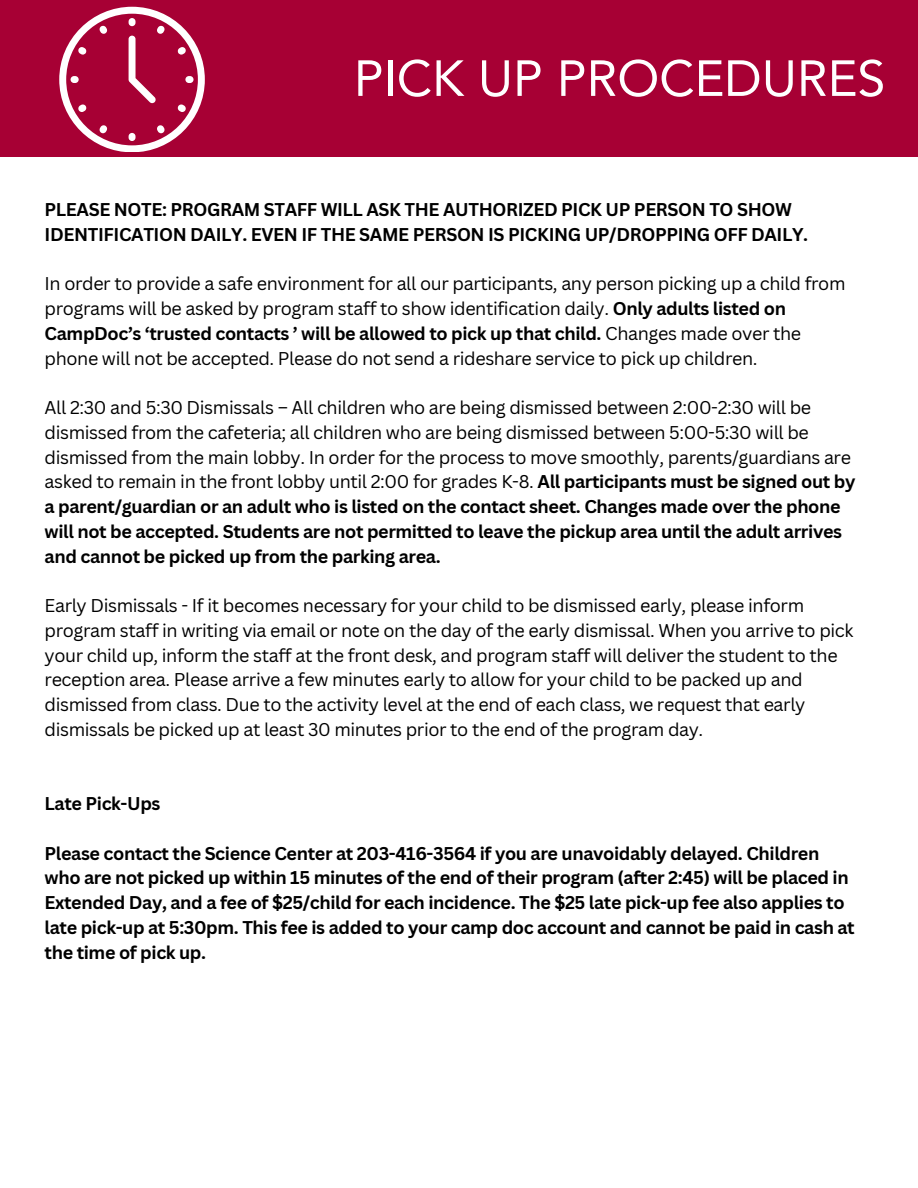
<style>
.page{position:relative;width:918px;height:1188px;background:#fff}
.page>*{position:absolute;margin:0;border:0;box-sizing:border-box;transform-origin:0 0}
.t1{font:50.25px "Avenir LT Pro";color:#fff}
.t2{font:18px/24.8px "Canva Sans";letter-spacing:-.02em;color:#000}
.t3{font:700 18px/24.8px "Canva Sans";letter-spacing:-.02em;color:#000}
.s1{font-weight:700}
</style>
<div class="page">
<div style="left:0;top:0;width:918px;height:156px;background:#a70034"></div>
<svg style="left:59px;top:7px;width:145px;height:145px"></svg>
<h1 class="t1" style="left:354px;top:58px;width:533px">PICK UP PROCEDURES</h1>
<p class="t3" style="left:45px;top:197px;width:765px">PLEASE NOTE: PROGRAM STAFF WILL ASK THE AUTHORIZED PICK UP PERSON TO SHOW<br>IDENTIFICATION DAILY. EVEN IF THE SAME PERSON IS PICKING UP/DROPPING OFF DAILY.</p>
<p class="t2" style="left:45px;top:271px;width:802px">In order to provide a safe environment for all our participants, any person picking up a child from programs will be asked by program staff to show identification daily. <span class="s1">Only adults listed on CampDoc’s ‘trusted contacts ’ will be allowed to pick up that child.</span> Changes made over the phone will not be accepted. Please do not send a rideshare service to pick up children.</p>
<p class="t2" style="left:45px;top:395px;width:812px">All 2:30 and 5:30 Dismissals – All children who are being dismissed between 2:00-2:30 will be dismissed from the cafeteria; all children who are being dismissed between 5:00-5:30 will be dismissed from the main lobby. In order for the process to move smoothly, parents/guardians are asked to remain in the front lobby until 2:00 for grades K-8. <span class="s1">All participants must be signed out by a parent/guardian or an adult who is listed on the contact sheet. Changes made over the phone will not be accepted. Students are not permitted to leave the pickup area until the adult arrives and cannot be picked up from the parking area.</span></p>
<p class="t2" style="left:45px;top:593px;width:810px">Early Dismissals - If it becomes necessary for your child to be dismissed early, please inform program staff in writing via email or note on the day of the early dismissal. When you arrive to pick your child up, inform the staff at the front desk, and program staff will deliver the student to the reception area. Please arrive a few minutes early to allow for your child to be packed up and dismissed from class. Due to the activity level at the end of each class, we request that early dismissals be picked up at least 30 minutes prior to the end of the program day.</p>
<p class="t3" style="left:45px;top:791px;width:117px">Late Pick-Ups</p>
<p class="t3" style="left:45px;top:840px;width:812px">Please contact the Science Center at 203-416-3564 if you are unavoidably delayed. Children who are not picked up within 15 minutes of the end of their program (after 2:45) will be placed in Extended Day, and a fee of $25/child for each incidence. The $25 late pick-up fee also applies to late pick-up at 5:30pm. This fee is added to your camp doc account and cannot be paid in cash at the time of pick up.</p>
</div>
